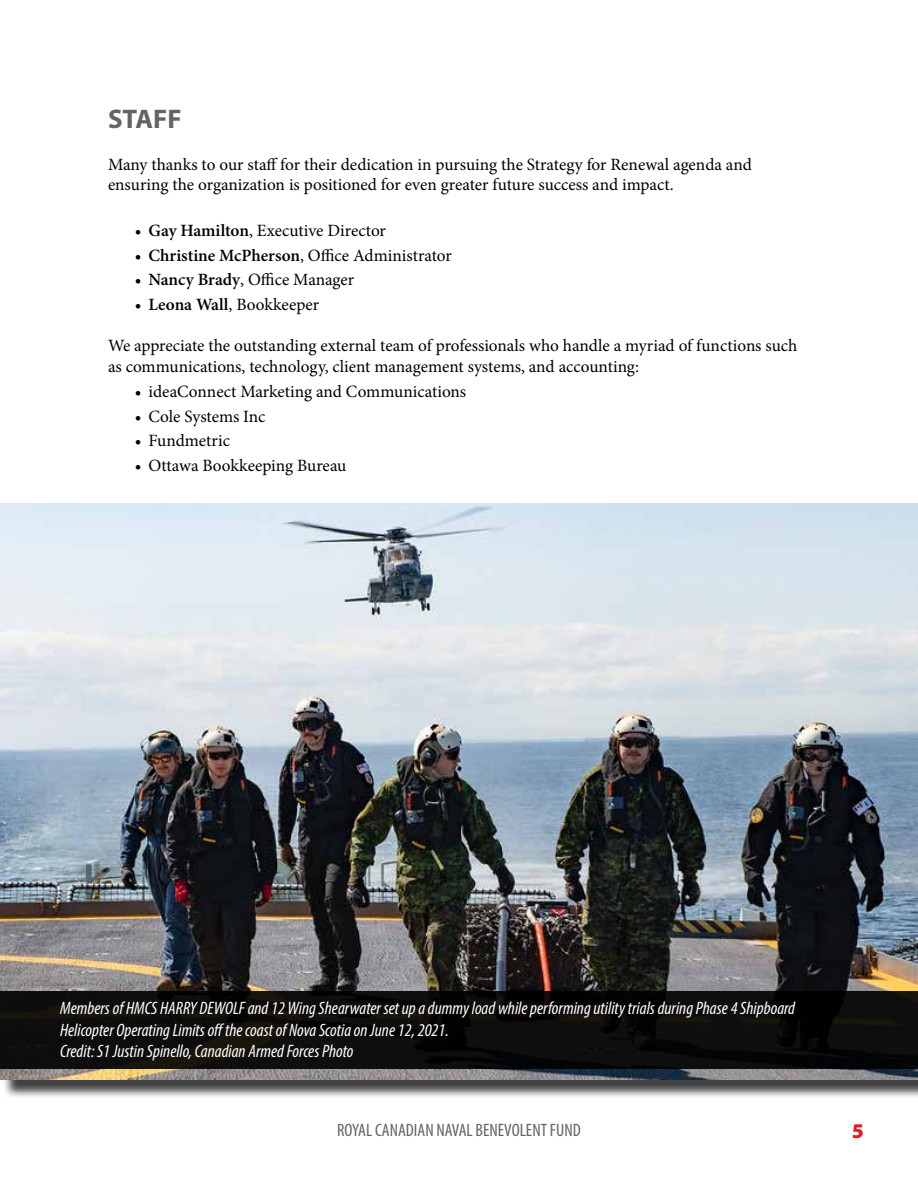
<style>
.page{position:relative;width:918px;height:1188px;background:#fff}
.page>*{position:absolute;margin:0;border:0;box-sizing:border-box;transform-origin:0 0}
.t1{font:700 27px "Myriad Pro";color:#636466}
.t2{font:900 21px "Myriad Pro";color:#e31b23}
.t3{font:italic condensed 18px/21.6px "Myriad Pro";color:#fff}
.t4{font:condensed 18px "Myriad Pro";color:#636466}
.t5{font:17.25px/20.7px "Minion Pro";color:#000}
.s1{font-weight:600}
</style>
<div class="page">
<div style="left:2px;top:506px;width:916px;height:593px;background:#000;opacity:.75"></div>
<img style="left:0;top:503px;width:917px;height:577px">
<div style="left:0;top:992px;width:918px;height:77px;background:linear-gradient(to right,#0f0e0c,#090909)"></div>
<h1 class="t1" style="left:108px;top:102px;width:75px">STAFF</h1>
<p class="t5" style="left:108px;top:154px;width:645px">Many thanks to our staff for their dedication in pursuing the Strategy for Renewal agenda and ensuring the organization is positioned for even greater future success and impact.</p>
<p class="t5" style="left:135px;top:220px;width:252px">• <span class="s1">Gay Hamilton</span>, Executive Director</p>
<p class="t5" style="left:135px;top:245px;width:318px">• <span class="s1">Christine McPherson</span>, Office Administrator</p>
<p class="t5" style="left:135px;top:270px;width:221px">• <span class="s1">Nancy Brady</span>, Office Manager</p>
<p class="t5" style="left:135px;top:294px;width:186px">• <span class="s1">Leona Wall</span>, Bookkeeper</p>
<p class="t5" style="left:108px;top:336px;width:691px">We appreciate the outstanding external team of professionals who handle a myriad of functions such as communications, technology, client management systems, and accounting:</p>
<p class="t5" style="left:135px;top:381px;width:333px">• ideaConnect Marketing and Communications</p>
<p class="t5" style="left:135px;top:406px;width:132px">• Cole Systems Inc</p>
<p class="t5" style="left:135px;top:431px;width:97px">• Fundmetric</p>
<p class="t5" style="left:135px;top:455px;width:213px">• Ottawa Bookkeeping Bureau</p>
<p class="t3" style="left:60px;top:997px;width:737px">Members of HMCS HARRY DEWOLF and 12 Wing Shearwater set up a dummy load while performing utility trials during Phase 4 Shipboard<br>Helicopter Operating Limits off the coast of Nova Scotia on June 12, 2021.<br>Credit: S1 Justin Spinello, Canadian Armed Forces Photo</p>
<p class="t4" style="left:337px;top:1119px;width:245px">ROYAL CANADIAN NAVAL BENEVOLENT FUND</p>
<p class="t2" style="left:852px;top:1117px;width:14px">5</p>
</div>
